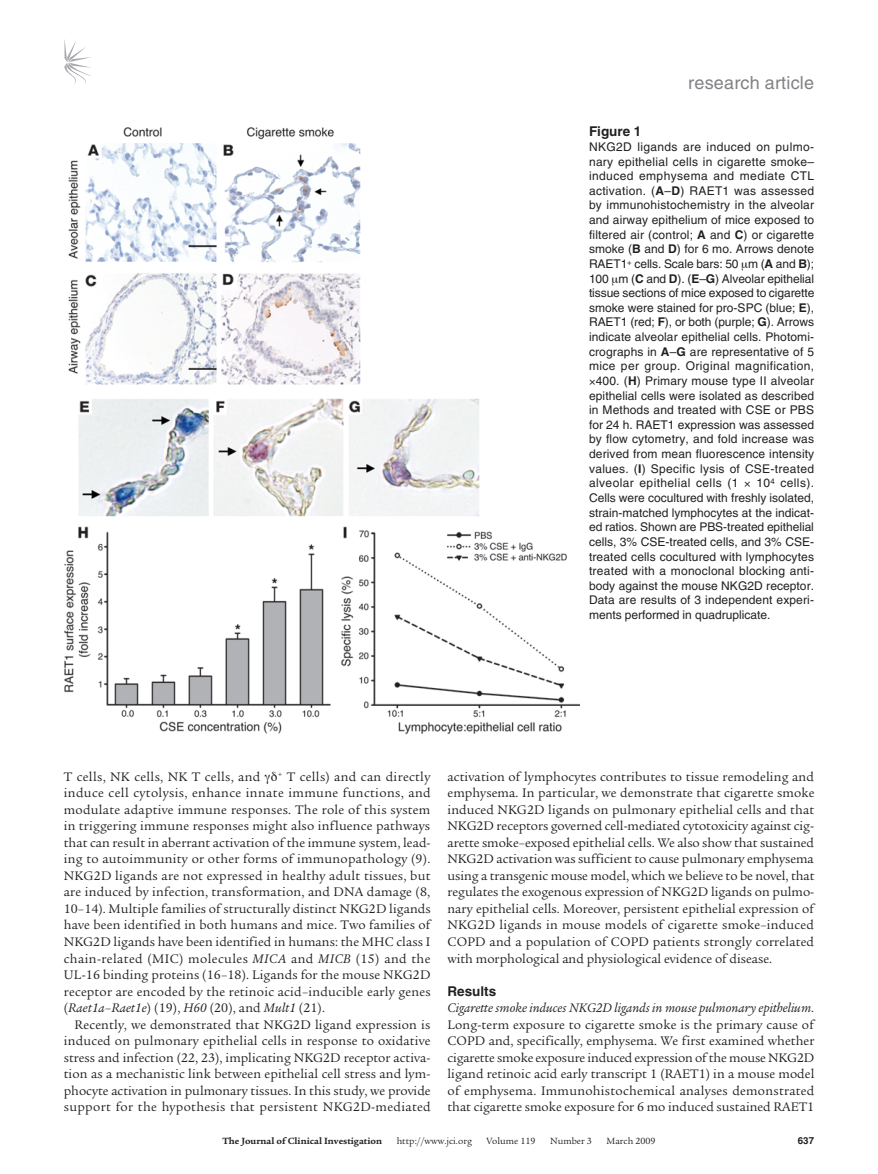
<style>
.page{position:relative;width:878px;height:1174px;background:#fff}
.page>*{position:absolute;margin:0;border:0;box-sizing:border-box;transform-origin:0 0}
.t1{font:18px "Helvetica LT Std";letter-spacing:.01em;color:#808285}
.t2{font:13.5px/16.5px "Legacy Serif Std";letter-spacing:.01em;color:#231f20;text-align:justify}
.t3{font:700 13.5px "Helvetica LT Std";color:#231f20}
.t4{font:12px/14.7px "Helvetica LT Std";letter-spacing:.01em;color:#231f20;text-align:justify}
.t5{font:12px "Helvetica LT Std";letter-spacing:.03em;color:#231f20}
.t6{font:12px "Helvetica LT Std";letter-spacing:.035em;color:#231f20}
.t7{font:9.75px "Legacy Serif Std";color:#231f20}
.t8{font:700 9.75px "Legacy Serif Std";color:#231f20}
.t9{font:700 9.75px "Helvetica LT Std";color:#231f20}
.s1{font-weight:700}
.s2{font-style:italic}
</style>
<div class="page">
<svg style="left:64px;top:39px;width:27px;height:45px"></svg>
<img style="left:64px;top:127px;width:515px;height:607px">
<h1 class="t1" style="left:688px;top:72px;width:127px">research article</h1>
<p class="t3" style="left:589px;top:123px;width:54px">Figure 1</p>
<p class="t5" style="left:589px;top:140px;width:226px">NKG2D ligands are induced on pulmo-</p>
<p class="t4" style="left:589px;top:154px;width:226px">nary epithelial cells in cigarette smoke–</p>
<p class="t6" style="left:589px;top:169px;width:227px">induced emphysema and mediate CTL</p>
<p class="t4" style="left:589px;top:183px;width:226px">activation. (<span class="s1">A</span>–<span class="s1">D</span>) RAET1 was assessed</p>
<p class="t4" style="left:589px;top:198px;width:227px">by immunohistochemistry in the alveolar</p>
<p class="t4" style="left:589px;top:212px;width:226px">and airway epithelium of mice exposed to</p>
<p class="t4" style="left:589px;top:227px;width:226px">filtered air (control; <span class="s1">A</span> and <span class="s1">C</span>) or cigarette</p>
<p class="t4" style="left:589px;top:242px;width:226px">smoke (<span class="s1">B</span> and <span class="s1">D</span>) for 6 mo. Arrows denote</p>
<p class="t4" style="left:589px;top:256px;width:227px">RAET1<sup>+</sup> cells. Scale bars: 50 m (<span class="s1">A</span> and <span class="s1">B</span>);</p>
<p class="t4" style="left:589px;top:271px;width:226px">100 m (<span class="s1">C</span> and <span class="s1">D</span>). (<span class="s1">E</span>–<span class="s1">G</span>) Alveolar epithelial</p>
<p class="t4" style="left:589px;top:285px;width:227px">tissue sections of mice exposed to cigarette</p>
<p class="t4" style="left:589px;top:300px;width:227px">smoke were stained for pro-SPC (blue; <span class="s1">E</span>),</p>
<p class="t4" style="left:589px;top:315px;width:226px">RAET1 (red; <span class="s1">F</span>), or both (purple; <span class="s1">G</span>). Arrows</p>
<p class="t4" style="left:589px;top:329px;width:227px">indicate alveolar epithelial cells. Photomi-</p>
<p class="t4" style="left:589px;top:344px;width:226px">crographs in <span class="s1">A</span>–<span class="s1">G</span> are representative of 5</p>
<p class="t5" style="left:589px;top:359px;width:227px">mice per group. Original magnification,</p>
<p class="t4" style="left:595px;top:373px;width:220px">400. (<span class="s1">H</span>) Primary mouse type II alveolar</p>
<p class="t4" style="left:589px;top:388px;width:227px">epithelial cells were isolated as described</p>
<p class="t4" style="left:589px;top:402px;width:226px">in Methods and treated with CSE or PBS</p>
<p class="t4" style="left:589px;top:417px;width:227px">for 24 h. RAET1 expression was assessed</p>
<p class="t4" style="left:589px;top:432px;width:226px">by flow cytometry, and fold increase was</p>
<p class="t4" style="left:589px;top:446px;width:227px">derived from mean fluorescence intensity</p>
<p class="t4" style="left:589px;top:461px;width:226px">values. (<span class="s1">I</span>) Specific lysis of CSE-treated</p>
<p class="t6" style="left:589px;top:476px;width:151px">alveolar epithelial cells (1</p>
<p class="t4" style="left:589px;top:476px;width:227px;text-indent:167px">10<sup>4</sup> cells).<br>Cells were cocultured with freshly isolated, strain-matched lymphocytes at the indicat&shy;ed ratios. Shown are PBS-treated epithelial cells, 3% CSE-treated cells, and 3% CSE&shy;treated cells cocultured with lymphocytes treated with a monoclonal blocking anti&shy;body against the mouse NKG2D receptor.<br>Data are results of 3 independent experi&shy;ments performed in quadruplicate.</p>
<p class="t2" style="left:64px;top:768px;width:198px">T cells, NK cells, NK T cells, and</p>
<p class="t2" style="left:64px;top:768px;width:368px;text-indent:214px"><sup>+</sup> T cells) and can directly induce cell cytolysis, enhance innate immune functions, and modulate adaptive immune responses. The role of this system in triggering immune responses might also influence pathways that can result in aberrant activation of the immune system, lead&shy;ing to autoimmunity or other forms of immunopathology (9).<br>NKG2D ligands are not expressed in healthy adult tissues, but are induced by infection, transformation, and DNA damage (8, 10–14). Multiple families of structurally distinct NKG2D ligands have been identified in both humans and mice. Two families of NKG2D ligands have been identified in humans: the MHC class I chain-related (MIC) molecules <span class="s2">MICA</span> and <span class="s2">MICB</span> (15) and the UL-16 binding proteins (16–18). Ligands for the mouse NKG2D receptor are encoded by the retinoic acid–inducible early genes (<span class="s2">Raet1a</span>–<span class="s2">Raet1e</span>) (19), <span class="s2">H60</span> (20), and <span class="s2">Mult1</span> (21).</p>
<p class="t2" style="left:64px;top:1016px;width:368px;text-indent:11px">Recently, we demonstrated that NKG2D ligand expression is induced on pulmonary epithelial cells in response to oxidative stress and infection (22, 23), implicating NKG2D receptor activa&shy;tion as a mechanistic link between epithelial cell stress and lym&shy;phocyte activation in pulmonary tissues. In this study, we provide support for the hypothesis that persistent NKG2D-mediated</p>
<p class="t2" style="left:447px;top:768px;width:368px">activation of lymphocytes contributes to tissue remodeling and emphysema. In particular, we demonstrate that cigarette smoke induced NKG2D ligands on pulmonary epithelial cells and that NKG2D receptors governed cell-mediated cytotoxicity against cig&shy;arette smoke–exposed epithelial cells. We also show that sustained NKG2D activation was sufficient to cause pulmonary emphysema using a transgenic mouse model, which we believe to be novel, that regulates the exogenous expression of NKG2D ligands on pulmo&shy;nary epithelial cells. Moreover, persistent epithelial expression of NKG2D ligands in mouse models of cigarette smoke–induced COPD and a population of COPD patients strongly correlated with morphological and physiological evidence of disease.</p>
<p class="t3" style="left:447px;top:982px;width:50px">Results</p>
<p class="t2" style="left:447px;top:999px;width:368px"><span class="s2">Cigarette smoke induces NKG2D ligands in mouse pulmonary epithelium</span>.<br>Long-term exposure to cigarette smoke is the primary cause of COPD and, specifically, emphysema. We first examined whether cigarette smoke exposure induced expression of the mouse NKG2D ligand retinoic acid early transcript 1 (RAET1) in a mouse model of emphysema. Immunohistochemical analyses demonstrated that cigarette smoke exposure for 6 mo induced sustained RAET1</p>
<p class="t8" style="left:222px;top:1135px;width:161px">The Journal of Clinical Investigation</p>
<p class="t7" style="left:396px;top:1135px;width:77px">http://www.jci.org</p>
<p class="t7" style="left:486px;top:1135px;width:50px">Volume 119</p>
<p class="t7" style="left:550px;top:1135px;width:43px">Number 3</p>
<p class="t7" style="left:606px;top:1135px;width:51px">March 2009</p>
<p class="t9" style="left:797px;top:1134px;width:18px">637</p>
</div>
